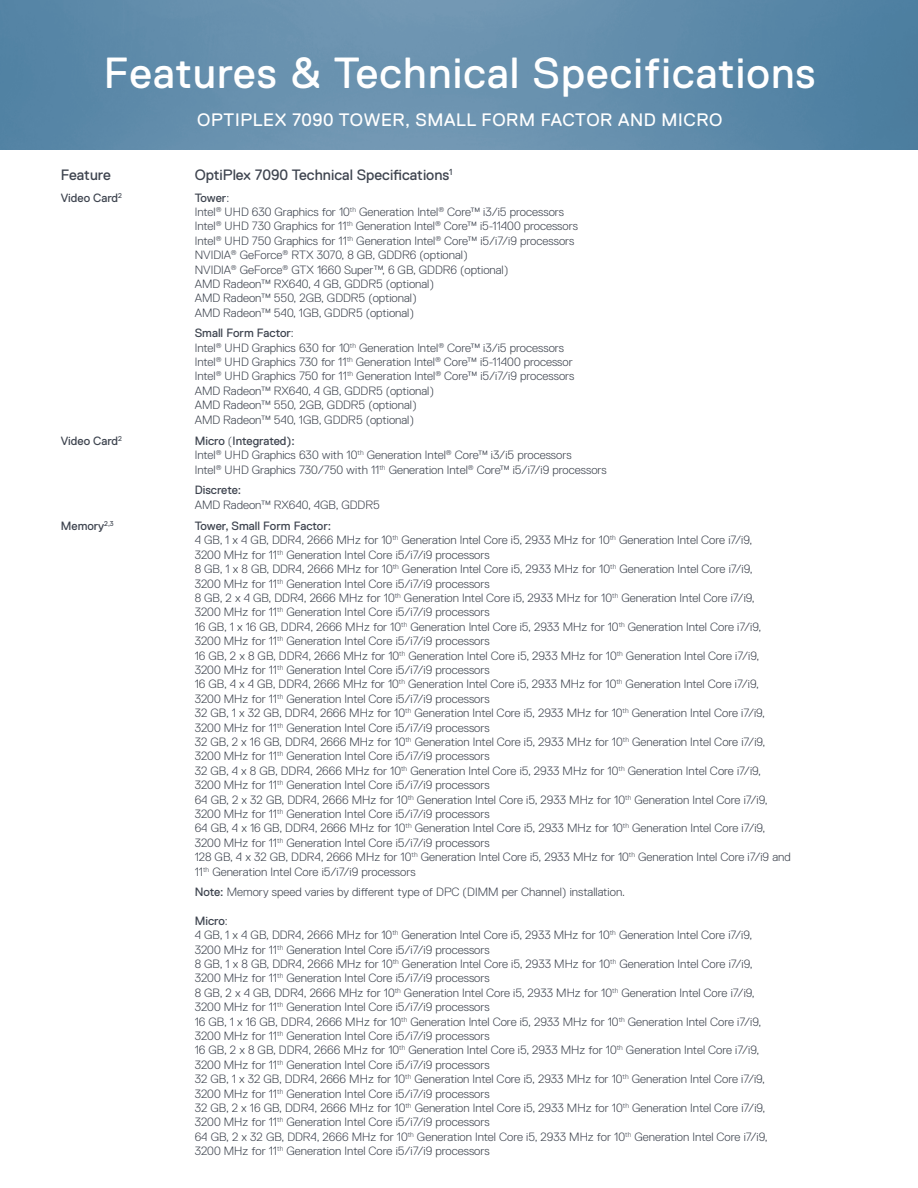
<style>
.page{position:relative;width:918px;height:1188px;background:#fff}
.page>*{position:absolute;margin:0;border:0;box-sizing:border-box;transform-origin:0 0}
.t1{font:43.5px "Dell Replica";letter-spacing:.025em;color:#fff}
.t2{font:18px "Dell Replica";letter-spacing:.035em;color:#fff}
.URL{font:15px "Dell Replica";color:#3e444f}
.URL-2{font:300 12px/14.4px "Dell Replica";color:#3e444f}
.URL-3{font:12px "Dell Replica";color:#3e444f}
.s1{font-weight:300}
.s2{font-weight:400}
</style>
<div class="page">
<img style="left:0;top:0;width:918px;height:150px">
<p class="t1" style="left:104px;top:49px;width:713px">Features &amp; Technical Specifications</p>
<p class="t2" style="left:197px;top:110px;width:527px">OPTIPLEX 7090 TOWER, SMALL FORM FACTOR AND MICRO</p>
<p class="URL" style="left:61px;top:167px;width:52px">Feature</p>
<p class="URL" style="left:195px;top:167px;width:259px">OptiPlex 7090 Technical Specifications<sup>1</sup></p>
<p class="URL-3" style="left:61px;top:191px;width:63px">Video Card<sup>2</sup></p>
<p class="URL-3" style="left:195px;top:191px;width:36px">Tower<span class="s1">:</span></p>
<p class="URL-2" style="left:195px;top:205px;width:371px">Intel<sup>®</sup> UHD 630 Graphics for 10<sup>th</sup> Generation Intel<sup>®</sup> Core™ i3/i5 processors</p>
<p class="URL-2" style="left:195px;top:219px;width:385px">Intel<sup>®</sup> UHD 730 Graphics for 11<sup>th</sup> Generation Intel<sup>®</sup> Core™ i5-11400 processors</p>
<p class="URL-2" style="left:195px;top:234px;width:381px">Intel<sup>®</sup> UHD 750 Graphics for 11<sup>th</sup> Generation Intel<sup>®</sup> Core™ i5/i7/i9 processors</p>
<p class="URL-2" style="left:195px;top:248px;width:274px">NVIDIA<sup>®</sup> GeForce<sup>®</sup> RTX 3070, 8 GB, GDDR6 (optional)</p>
<p class="URL-2" style="left:195px;top:262px;width:315px">NVIDIA<sup>®</sup> GeForce<sup>®</sup> GTX 1660 Super™, 6 GB, GDDR6 (optional)</p>
<p class="URL-2" style="left:195px;top:277px;width:241px">AMD Radeon™ RX640, 4 GB, GDDR5 (optional)</p>
<p class="URL-2" style="left:195px;top:291px;width:223px">AMD Radeon™ 550, 2GB, GDDR5 (optional)</p>
<p class="URL-2" style="left:195px;top:306px;width:221px">AMD Radeon™ 540, 1GB, GDDR5 (optional)</p>
<p class="URL-3" style="left:195px;top:326px;width:101px">Small Form Factor<span class="s1">:</span></p>
<p class="URL-2" style="left:195px;top:340px;width:371px">Intel<sup>®</sup> UHD Graphics 630 for 10<sup>th</sup> Generation Intel<sup>®</sup> Core™ i3/i5 processors</p>
<p class="URL-2" style="left:195px;top:355px;width:380px">Intel<sup>®</sup> UHD Graphics 730 for 11<sup>th</sup> Generation Intel<sup>®</sup> Core™ i5-11400 processor</p>
<p class="URL-2" style="left:195px;top:369px;width:381px">Intel<sup>®</sup> UHD Graphics 750 for 11<sup>th</sup> Generation Intel<sup>®</sup> Core™ i5/i7/i9 processors</p>
<p class="URL-2" style="left:195px;top:384px;width:241px">AMD Radeon™ RX640, 4 GB, GDDR5 (optional)</p>
<p class="URL-2" style="left:195px;top:398px;width:223px">AMD Radeon™ 550, 2GB, GDDR5 (optional)</p>
<p class="URL-2" style="left:195px;top:412px;width:221px">AMD Radeon™ 540, 1GB, GDDR5 (optional)</p>
<p class="URL-3" style="left:61px;top:434px;width:63px">Video Card<sup>2</sup></p>
<p class="URL-3" style="left:195px;top:434px;width:102px">Micro <span class="s1">(</span>Integrated):</p>
<p class="URL-2" style="left:195px;top:448px;width:378px">Intel<sup>®</sup> UHD Graphics 630 with 10<sup>th</sup> Generation Intel<sup>®</sup> Core™ i3/i5 processors</p>
<p class="URL-2" style="left:195px;top:463px;width:414px">Intel<sup>®</sup> UHD Graphics 730/750 with 11<sup>th</sup> Generation Intel<sup>®</sup> Core™ i5/i7/i9 processors</p>
<p class="URL-3" style="left:195px;top:483px;width:48px">Discrete:</p>
<p class="URL-2" style="left:195px;top:497px;width:187px">AMD Radeon™ RX640, 4GB, GDDR5</p>
<p class="URL-3" style="left:61px;top:519px;width:55px">Memory<sup>2,3</sup></p>
<p class="URL-3" style="left:195px;top:519px;width:138px">Tower, Small Form Factor:</p>
<p class="URL-2" style="left:195px;top:533px;width:559px">4 GB, 1 x 4 GB, DDR4, 2666 MHz for 10<sup>th</sup> Generation Intel Core i5, 2933 MHz for 10<sup>th</sup> Generation Intel Core i7/i9,<br>3200 MHz for 11<sup>th</sup> Generation Intel Core i5/i7/i9 processors</p>
<p class="URL-2" style="left:195px;top:562px;width:559px">8 GB, 1 x 8 GB, DDR4, 2666 MHz for 10<sup>th</sup> Generation Intel Core i5, 2933 MHz for 10<sup>th</sup> Generation Intel Core i7/i9,<br>3200 MHz for 11<sup>th</sup> Generation Intel Core i5/i7/i9 processors</p>
<p class="URL-2" style="left:195px;top:591px;width:562px">8 GB, 2 x 4 GB, DDR4, 2666 MHz for 10<sup>th</sup> Generation Intel Core i5, 2933 MHz for 10<sup>th</sup> Generation Intel Core i7/i9,<br>3200 MHz for 11<sup>th</sup> Generation Intel Core i5/i7/i9 processors</p>
<p class="URL-2" style="left:195px;top:619px;width:568px">16 GB, 1 x 16 GB, DDR4, 2666 MHz for 10<sup>th</sup> Generation Intel Core i5, 2933 MHz for 10<sup>th</sup> Generation Intel Core i7/i9,<br>3200 MHz for 11<sup>th</sup> Generation Intel Core i5/i7/i9 processors</p>
<p class="URL-2" style="left:195px;top:648px;width:566px">16 GB, 2 x 8 GB, DDR4, 2666 MHz for 10<sup>th</sup> Generation Intel Core i5, 2933 MHz for 10<sup>th</sup> Generation Intel Core i7/i9,<br>3200 MHz for 11<sup>th</sup> Generation Intel Core i5/i7/i9 processors</p>
<p class="URL-2" style="left:195px;top:677px;width:566px">16 GB, 4 x 4 GB, DDR4, 2666 MHz for 10<sup>th</sup> Generation Intel Core i5, 2933 MHz for 10<sup>th</sup> Generation Intel Core i7/i9,<br>3200 MHz for 11<sup>th</sup> Generation Intel Core i5/i7/i9 processors</p>
<p class="URL-2" style="left:195px;top:706px;width:572px">32 GB, 1 x 32 GB, DDR4, 2666 MHz for 10<sup>th</sup> Generation Intel Core i5, 2933 MHz for 10<sup>th</sup> Generation Intel Core i7/i9,<br>3200 MHz for 11<sup>th</sup> Generation Intel Core i5/i7/i9 processors</p>
<p class="URL-2" style="left:195px;top:735px;width:572px">32 GB, 2 x 16 GB, DDR4, 2666 MHz for 10<sup>th</sup> Generation Intel Core i5, 2933 MHz for 10<sup>th</sup> Generation Intel Core i7/i9,<br>3200 MHz for 11<sup>th</sup> Generation Intel Core i5/i7/i9 processors</p>
<p class="URL-2" style="left:195px;top:763px;width:568px">32 GB, 4 x 8 GB, DDR4, 2666 MHz for 10<sup>th</sup> Generation Intel Core i5, 2933 MHz for 10<sup>th</sup> Generation Intel Core i7/i9,<br>3200 MHz for 11<sup>th</sup> Generation Intel Core i5/i7/i9 processors</p>
<p class="URL-2" style="left:195px;top:792px;width:574px">64 GB, 2 x 32 GB, DDR4, 2666 MHz for 10<sup>th</sup> Generation Intel Core i5, 2933 MHz for 10<sup>th</sup> Generation Intel Core i7/i9,<br>3200 MHz for 11<sup>th</sup> Generation Intel Core i5/i7/i9 processors</p>
<p class="URL-2" style="left:195px;top:821px;width:572px">64 GB, 4 x 16 GB, DDR4, 2666 MHz for 10<sup>th</sup> Generation Intel Core i5, 2933 MHz for 10<sup>th</sup> Generation Intel Core i7/i9,<br>3200 MHz for 11<sup>th</sup> Generation Intel Core i5/i7/i9 processors</p>
<p class="URL-2" style="left:195px;top:850px;width:598px">128 GB, 4 x 32 GB, DDR4, 2666 MHz for 10<sup>th</sup> Generation Intel Core i5, 2933 MHz for 10<sup>th</sup> Generation Intel Core i7/i9 and<br>11<sup>th</sup> Generation Intel Core i5/i7/i9 processors</p>
<p class="URL-2" style="left:195px;top:885px;width:432px"><span class="s2">Note:</span> Memory speed varies by different type of DPC (DIMM per Channel) installation.</p>
<p class="URL-3" style="left:195px;top:914px;width:34px">Micro<span class="s1">:</span></p>
<p class="URL-2" style="left:195px;top:928px;width:559px">4 GB, 1 x 4 GB, DDR4, 2666 MHz for 10<sup>th</sup> Generation Intel Core i5, 2933 MHz for 10<sup>th</sup> Generation Intel Core i7/i9,<br>3200 MHz for 11<sup>th</sup> Generation Intel Core i5/i7/i9 processors</p>
<p class="URL-2" style="left:195px;top:957px;width:559px">8 GB, 1 x 8 GB, DDR4, 2666 MHz for 10<sup>th</sup> Generation Intel Core i5, 2933 MHz for 10<sup>th</sup> Generation Intel Core i7/i9,<br>3200 MHz for 11<sup>th</sup> Generation Intel Core i5/i7/i9 processors</p>
<p class="URL-2" style="left:195px;top:985px;width:562px">8 GB, 2 x 4 GB, DDR4, 2666 MHz for 10<sup>th</sup> Generation Intel Core i5, 2933 MHz for 10<sup>th</sup> Generation Intel Core i7/i9,<br>3200 MHz for 11<sup>th</sup> Generation Intel Core i5/i7/i9 processors</p>
<p class="URL-2" style="left:195px;top:1014px;width:568px">16 GB, 1 x 16 GB, DDR4, 2666 MHz for 10<sup>th</sup> Generation Intel Core i5, 2933 MHz for 10<sup>th</sup> Generation Intel Core i7/i9,<br>3200 MHz for 11<sup>th</sup> Generation Intel Core i5/i7/i9 processors</p>
<p class="URL-2" style="left:195px;top:1043px;width:566px">16 GB, 2 x 8 GB, DDR4, 2666 MHz for 10<sup>th</sup> Generation Intel Core i5, 2933 MHz for 10<sup>th</sup> Generation Intel Core i7/i9,<br>3200 MHz for 11<sup>th</sup> Generation Intel Core i5/i7/i9 processors</p>
<p class="URL-2" style="left:195px;top:1072px;width:572px">32 GB, 1 x 32 GB, DDR4, 2666 MHz for 10<sup>th</sup> Generation Intel Core i5, 2933 MHz for 10<sup>th</sup> Generation Intel Core i7/i9,<br>3200 MHz for 11<sup>th</sup> Generation Intel Core i5/i7/i9 processors</p>
<p class="URL-2" style="left:195px;top:1101px;width:572px">32 GB, 2 x 16 GB, DDR4, 2666 MHz for 10<sup>th</sup> Generation Intel Core i5, 2933 MHz for 10<sup>th</sup> Generation Intel Core i7/i9,<br>3200 MHz for 11<sup>th</sup> Generation Intel Core i5/i7/i9 processors</p>
<p class="URL-2" style="left:195px;top:1129px;width:574px">64 GB, 2 x 32 GB, DDR4, 2666 MHz for 10<sup>th</sup> Generation Intel Core i5, 2933 MHz for 10<sup>th</sup> Generation Intel Core i7/i9,<br>3200 MHz for 11<sup>th</sup> Generation Intel Core i5/i7/i9 processors</p>
</div>
